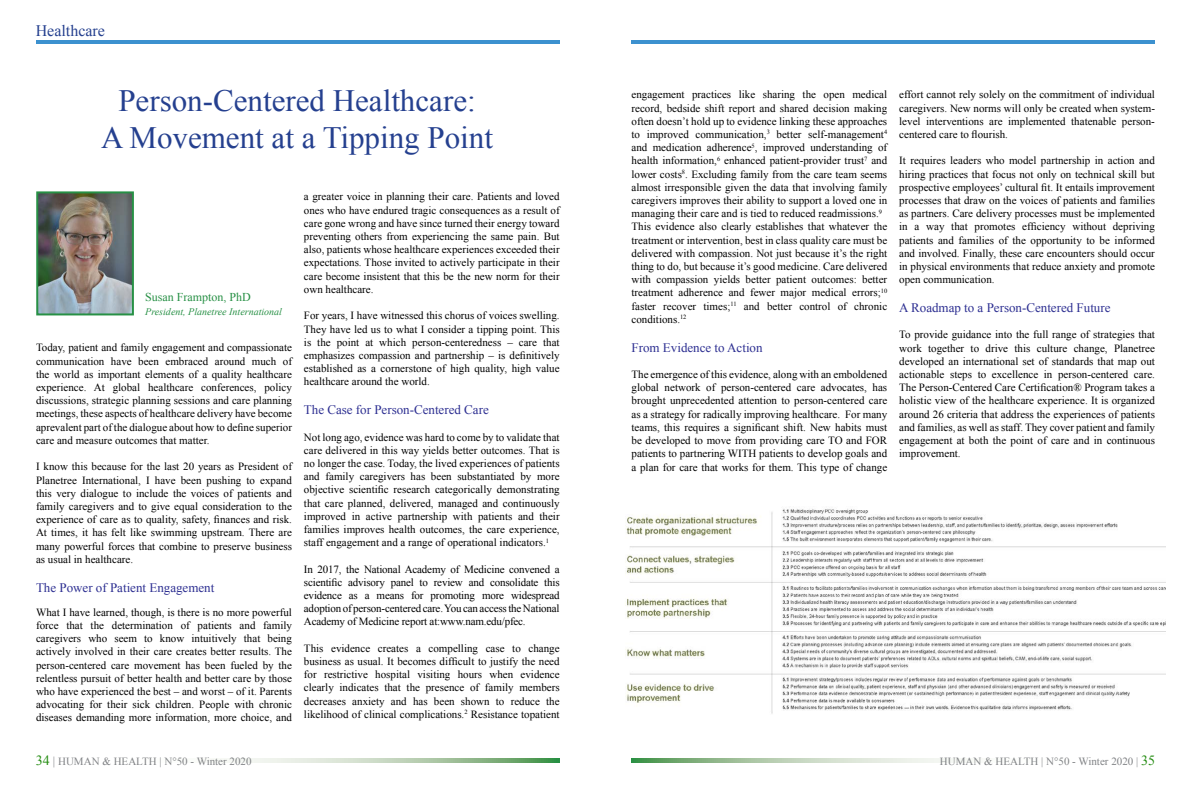
<style>
.page{position:relative;width:1191px;height:794px;background:#fff}
.page>*{position:absolute;margin:0;border:0;box-sizing:border-box;transform-origin:0 0}
.t1{font:31px/37px "Times New Roman";color:#25408f;text-align:center}
.t2{font:16px "Times New Roman";color:#25408f}
.t3{font:13px "Times New Roman";color:#2e3092}
.t4{font:12px "Times New Roman";color:#279045}
.t5{font:11px/13.2px "Times New Roman";color:#000;text-align:justify}
.t6{font:11px "Times New Roman";color:#808285}
.t7{font:italic 10px "Times New Roman";color:#279045}
.s1{font-size:14px;color:#228b0f}
.s2{font-size:12px}
</style>
<div class="page">
<svg style="left:229px;top:758px;width:330px;height:5px;background:#b4cfb1"></svg>
<svg style="left:631px;top:758px;width:328px;height:5px;background:#b5cfb2"></svg>
<hr style="left:36px;top:41px;width:523px;height:3px;background:#3c91cf">
<hr style="left:631px;top:41px;width:524px;height:3px;background:#3c91cf">
<img style="left:39px;top:194px;width:92px;height:118px">
<div style="left:36px;top:191px;width:98px;height:124px;border:2px solid #279045"></div>
<img style="left:625px;top:509px;width:540px;height:205px">
<h2 class="t2" style="left:36px;top:20px;width:71px">Healthcare</h2>
<h1 class="t1" style="left:101px;top:81px;width:393px">Person-Centered Healthcare:<br>A Movement at a Tipping Point</h1>
<p class="t4" style="left:145px;top:289px;width:107px">Susan Frampton, PhD</p>
<p class="t7" style="left:145px;top:305px;width:138px">President, Planetree International</p>
<p class="t5" style="left:36px;top:341px;width:257px">Today, patient and family engagement and compassionate communication have been embraced around much of the world as important elements of a quality healthcare experience. At global healthcare conferences, policy discussions, strategic planning sessions and care planning meetings, these aspects of healthcare delivery have become aprevalent part of the dialogue about how to define superior care and measure outcomes that matter.</p>
<p class="t5" style="left:36px;top:460px;width:257px">I know this because for the last 20 years as President of Planetree International, I have been pushing to expand this very dialogue to include the voices of patients and family caregivers and to give equal consideration to the experience of care as to quality, safety, finances and risk.<br>At times, it has felt like swimming upstream. There are many powerful forces that combine to preserve business as usual in healthcare.</p>
<p class="t3" style="left:36px;top:578px;width:180px">The Power of Patient Engagement</p>
<p class="t5" style="left:36px;top:605px;width:257px">What I have learned, though, is there is no more powerful force that the determination of patients and family caregivers who seem to know intuitively that being actively involved in their care creates better results. The person-centered care movement has been fueled by the relentless pursuit of better health and better care by those who have experienced the best – and worst – of it. Parents advocating for their sick children. People with chronic diseases demanding more information, more choice, and</p>
<p class="t5" style="left:304px;top:190px;width:257px">a greater voice in planning their care. Patients and loved ones who have endured tragic consequences as a result of care gone wrong and have since turned their energy toward preventing others from experiencing the same pain. But also, patients whose healthcare experiences exceeded their expectations. Those invited to actively participate in their care become insistent that this be the new norm for their own healthcare.</p>
<p class="t5" style="left:304px;top:309px;width:257px">For years, I have witnessed this chorus of voices swelling.<br>They have led us to what I consider a tipping point. This is the point at which person-centeredness – care that emphasizes compassion and partnership – is definitively established as a cornerstone of high quality, high value healthcare around the world.</p>
<p class="t3" style="left:304px;top:401px;width:186px">The Case for Person-Centered Care</p>
<p class="t5" style="left:304px;top:430px;width:257px">Not long ago, evidence was hard to come by to validate that care delivered in this way yields better outcomes. That is no longer the case. Today, the lived experiences of patients and family caregivers has been substantiated by more objective scientific research categorically demonstrating that care planned, delivered, managed and continuously improved in active partnership with patients and their families improves health outcomes, the care experience, staff engagement and a range of operational indicators.<sup>1</sup></p>
<p class="t5" style="left:304px;top:562px;width:257px">In 2017, the National Academy of Medicine convened a scientific advisory panel to review and consolidate this evidence as a means for promoting more widespread adoption of person-centered care. You can access the National Academy of Medicine report at:www.nam.edu/pfec.</p>
<p class="t5" style="left:304px;top:641px;width:257px">This evidence creates a compelling case to change business as usual. It becomes difficult to justify the need for restrictive hospital visiting hours when evidence clearly indicates that the presence of family members decreases anxiety and has been shown to reduce the likelihood of clinical complications.<sup>2</sup> Resistance topatient</p>
<p class="t5" style="left:631px;top:88px;width:257px;text-align:left">engagement practices like sharing the open medical record, bedside shift report and shared decision making often doesn’t hold up to evidence linking these approaches to improved communication,<sup>3</sup> better self-management<sup>4 </sup>and medication adherence<sup>5</sup>, improved understanding of health information,<sup>6</sup> enhanced patient-provider trust<sup>7</sup> and lower costs<sup>8</sup>. Excluding family from the care team seems almost irresponsible given the data that involving family caregivers improves their ability to support a loved one in managing their care and is tied to reduced readmissions.<sup>9<br></sup>This evidence also clearly establishes that whatever the treatment or intervention, best in class quality care must be delivered with compassion. Not just because it’s the right thing to do, but because it’s good medicine. Care delivered with compassion yields better patient outcomes: better treatment adherence and fewer major medical errors;<sup>10 </sup>faster recover times;<sup>11</sup> and better control of chronic conditions.<sup>12</sup></p>
<p class="t3" style="left:631px;top:338px;width:133px">From Evidence to Action</p>
<p class="t5" style="left:631px;top:367px;width:257px">The emergence of this evidence, along with an emboldened global network of person-centered care advocates, has brought unprecedented attention to person-centered care as a strategy for radically improving healthcare. For many teams, this requires a significant shift. New habits must be developed to move from providing care TO and FOR patients to partnering WITH patients to develop goals and a plan for care that works for them. This type of change</p>
<p class="t5" style="left:899px;top:88px;width:257px">effort cannot rely solely on the commitment of individual caregivers. New norms will only be created when system&shy;level interventions are implemented thatenable person&shy;centered care to flourish.</p>
<p class="t5" style="left:899px;top:154px;width:257px">It requires leaders who model partnership in action and hiring practices that focus not only on technical skill but prospective employees’ cultural fit. It entails improvement processes that draw on the voices of patients and families as partners. Care delivery processes must be implemented in a way that promotes efficiency without depriving patients and families of the opportunity to be informed and involved. Finally, these care encounters should occur in physical environments that reduce anxiety and promote open communication.</p>
<p class="t3" style="left:899px;top:299px;width:213px">A Roadmap to a Person-Centered Future</p>
<p class="t5" style="left:899px;top:328px;width:257px">To provide guidance into the full range of strategies that work together to drive this culture change, Planetree developed an international set of standards that map out actionable steps to excellence in person-centered care.<br>The Person-Centered Care Certification® Program takes a holistic view of the healthcare experience. It is organized around 26 criteria that address the experiences of patients and families, as well as staff. They cover patient and family engagement at both the point of care and in continuous improvement.</p>
<p class="t6" style="left:36px;top:754px;width:217px"><span class="s1">34</span> <span class="s2">|</span> HUMAN &amp; HEALTH | N°50 - Winter 2020</p>
<p class="t6" style="left:939px;top:754px;width:217px">HUMAN &amp; HEALTH | N°50 - Winter 2020 | <span class="s1">35</span></p>
</div>
